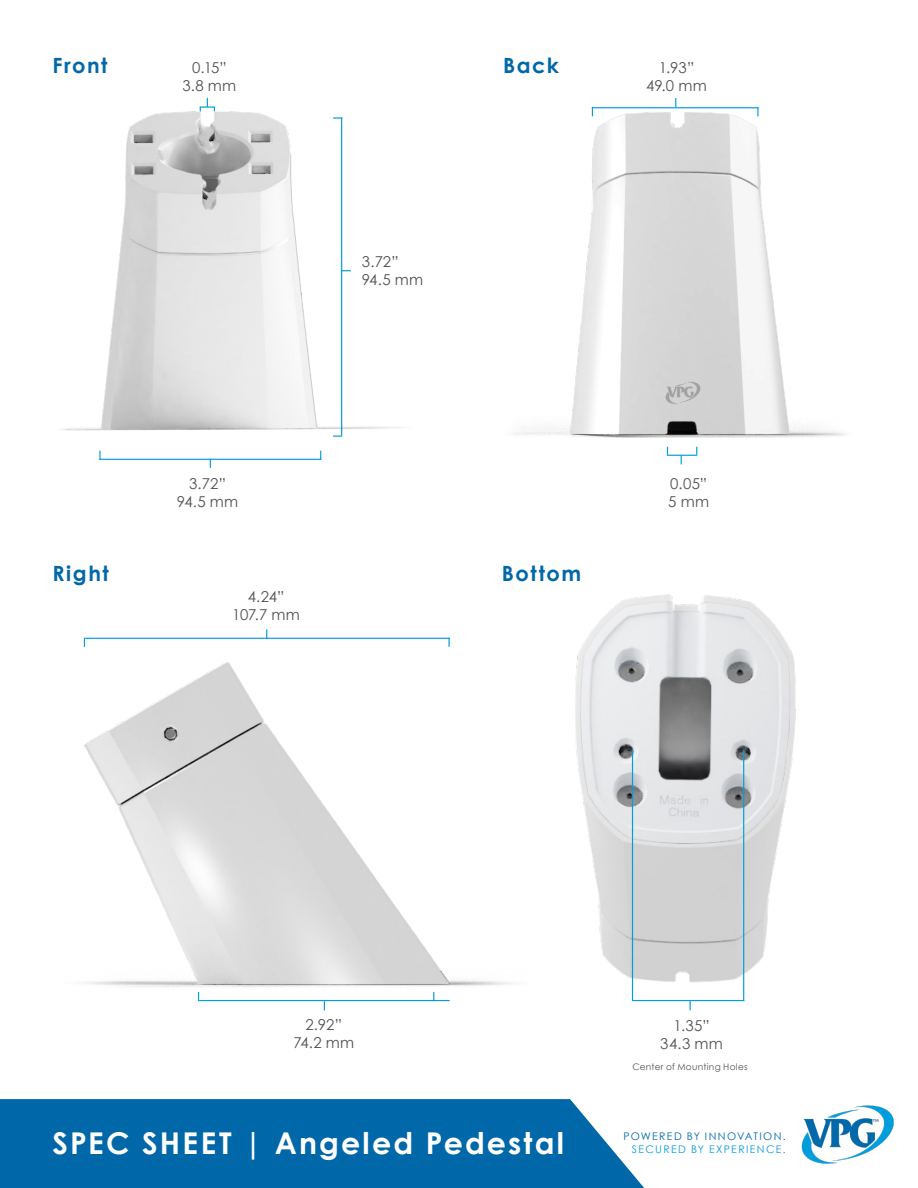
<style>
.page{position:relative;width:918px;height:1188px;background:#fff}
.page>*{position:absolute;margin:0;border:0;box-sizing:border-box;transform-origin:0 0}
.t1{font:700 30px "Century Gothic";letter-spacing:.07em;color:#fff}
.t2{font:700 21px "Century Gothic";letter-spacing:.07em;color:#0068a9}
.t3{font:15px "Century Gothic";letter-spacing:.01em;color:#535353}
.t4{font:10.5px "Century Gothic";letter-spacing:.125em;color:#0068a9}
.t5{font:10.5px "Century Gothic";letter-spacing:.13em;color:#069ddc}
.t6{font:9px "Century Gothic";letter-spacing:.03em;color:#535353}
</style>
<div class="page">
<div style="left:0;top:1099px;width:644px;height:89px;background:#0068a9"></div>
<img style="left:801px;top:1105px;width:93px;height:59px">
<hr style="left:199px;top:1000px;width:251px;height:1px;background:#069ddc">
<svg style="left:448px;top:639px;width:2px;height:8px"></svg>
<hr style="left:85px;top:638px;width:365px;height:1px;background:#069ddc">
<hr style="left:99px;top:459px;width:222px;height:1px;background:#069ddc">
<svg style="left:99px;top:451px;width:2px;height:9px"></svg>
<img style="left:62px;top:97px;width:338px;height:340px">
<img style="left:513px;top:98px;width:332px;height:367px">
<img style="left:575px;top:594px;width:221px;height:406px">
<img style="left:84px;top:662px;width:428px;height:325px">
<hr style="left:633px;top:1000px;width:111px;height:1px;background:#069ddc">
<hr style="left:632px;top:750px;width:1px;height:251px;background:#069ddc">
<hr style="left:743px;top:750px;width:1px;height:251px;background:#069ddc">
<svg style="left:200px;top:98px;width:15px;height:13px"></svg>
<p class="t2" style="left:503px;top:49px;width:57px">Back</p>
<p class="t2" style="left:52px;top:49px;width:57px">Front</p>
<p class="t3" style="left:659px;top:57px;width:37px">1.93”</p>
<p class="t3" style="left:646px;top:75px;width:62px">49.0 mm</p>
<p class="t3" style="left:192px;top:57px;width:36px">0.15”</p>
<p class="t3" style="left:182px;top:75px;width:55px">3.8 mm</p>
<p class="t3" style="left:189px;top:474px;width:38px">3.72”</p>
<p class="t3" style="left:177px;top:492px;width:63px">94.5 mm</p>
<p class="t3" style="left:362px;top:252px;width:38px">3.72”</p>
<p class="t3" style="left:362px;top:270px;width:63px">94.5 mm</p>
<p class="t2" style="left:52px;top:557px;width:58px">Right</p>
<p class="t2" style="left:502px;top:557px;width:81px">Bottom</p>
<p class="t3" style="left:248px;top:586px;width:38px">4.24”</p>
<p class="t3" style="left:232px;top:604px;width:69px">107.7 mm</p>
<p class="t3" style="left:670px;top:473px;width:38px">0.05”</p>
<p class="t3" style="left:668px;top:491px;width:42px">5 mm</p>
<p class="t3" style="left:305px;top:1014px;width:38px">2.92”</p>
<p class="t3" style="left:293px;top:1032px;width:62px">74.2 mm</p>
<p class="t1" style="left:52px;top:1120px;width:513px">SPEC SHEET | Angeled Pedestal</p>
<p class="t3" style="left:674px;top:1015px;width:38px">1.35”</p>
<p class="t3" style="left:660px;top:1033px;width:64px">34.3 mm</p>
<p class="t6" style="left:632px;top:1060px;width:117px">Center of Mounting Holes</p>
<p class="t4" style="left:623px;top:1129px;width:164px">POWERED BY INNOVATION.</p>
<p class="t5" style="left:632px;top:1142px;width:155px">SECURED BY EXPERIENCE.</p>
</div>
